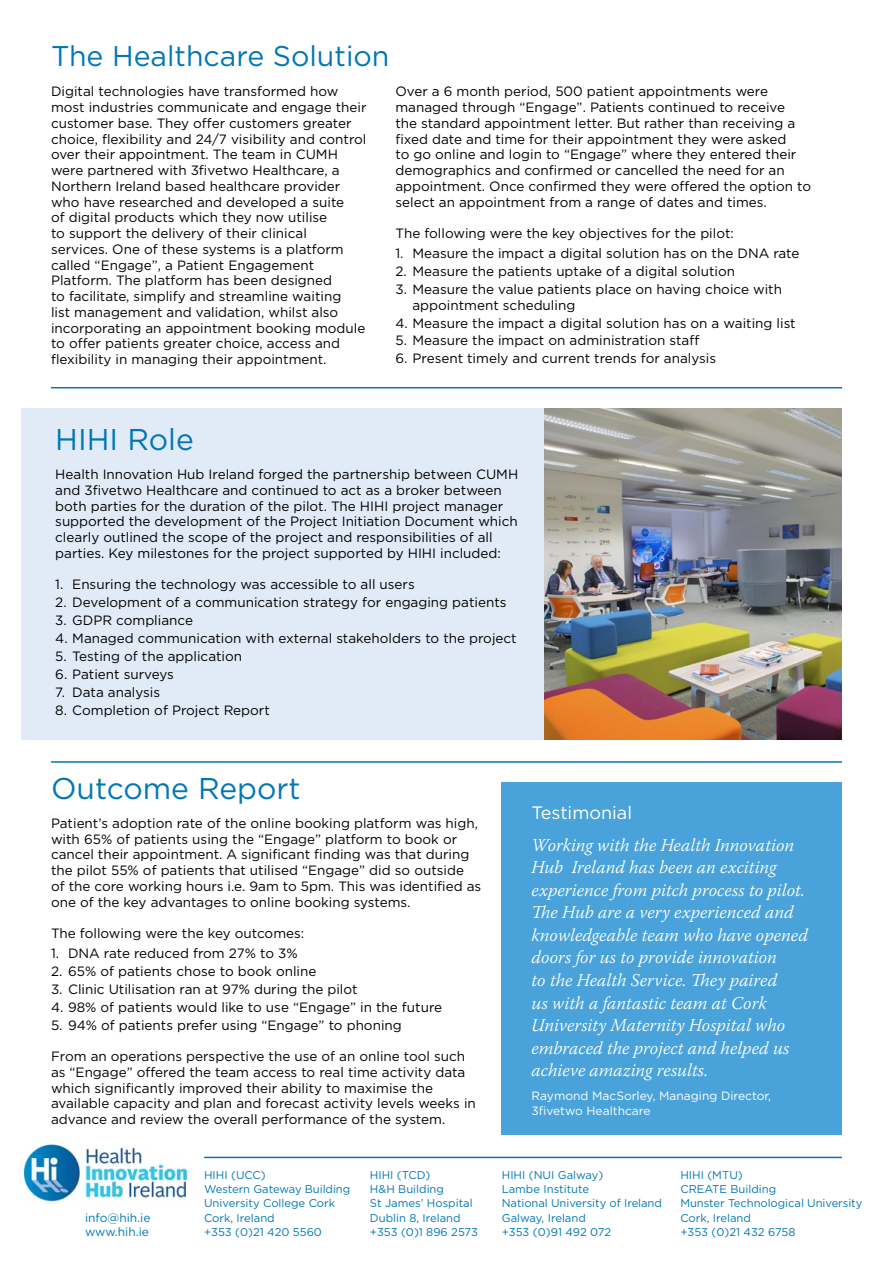
<style>
.page{position:relative;width:893px;height:1263px;background:#fff}
.page>*{position:absolute;margin:0;border:0;box-sizing:border-box;transform-origin:0 0}
.t1{font:30px "Gotham";color:#0077b5}
.t2{font:28.5px "Gotham";color:#0077b5}
.t3{font:italic 300 18px/22.5px "Warnock Pro";color:#fff}
.t4{font:18px "Gotham";color:#fff}
.t5{font:13.5px/15.8px "Gotham";color:#000}
.t6{font:12px/15px "Gotham";color:#fff}
.t7{font:12px/14.2px "Gotham";color:#0077b5}
.t8{font:11.25px/14.2px "Gotham";color:#0077b5}
</style>
<div class="page">
<div style="left:21px;top:408px;width:523px;height:332px;background:#e1ebf8"></div>
<div style="left:502px;top:782px;width:340px;height:353px;background:#49a3da"></div>
<hr style="left:51px;top:387px;width:791px;height:1px;background:#0077b5">
<hr style="left:51px;top:761px;width:791px;height:2px;background:#0077b5">
<img style="left:544px;top:408px;width:298px;height:332px">
<hr style="left:204px;top:1157px;width:638px;height:1px;background:#0077b5">
<img style="left:23px;top:1144px;width:165px;height:58px">
<h2 class="t2" style="left:51px;top:40px;width:340px">The Healthcare Solution</h2>
<p class="t5" style="left:51px;top:83px;width:317px">Digital technologies have transformed how most industries communicate and engage their customer base. They offer customers greater choice, flexibility and 24/7 visibility and control over their appointment. The team in CUMH were partnered with 3fivetwo Healthcare, a Northern Ireland based healthcare provider who have researched and developed a suite<br>of digital products which they now utilise<br>to support the delivery of their clinical services. One of these systems is a platform called “Engage”, a Patient Engagement Platform. The platform has been designed<br>to facilitate, simplify and streamline waiting<br>list management and validation, whilst also incorporating an appointment booking module to offer patients greater choice, access and flexibility in managing their appointment.</p>
<p class="t5" style="left:395px;top:84px;width:417px">Over a 6 month period, 500 patient appointments were managed through “Engage”. Patients continued to receive<br>the standard appointment letter. But rather than receiving a fixed date and time for their appointment they were asked<br>to go online and login to “Engage” where they entered their demographics and confirmed or cancelled the need for an appointment. Once confirmed they were offered the option to select an appointment from a range of dates and times.</p>
<p class="t5" style="left:395px;top:225px;width:340px">The following were the key objectives for the pilot:</p>
<p class="t5" style="left:395px;top:245px;width:406px">1. Measure the impact a digital solution has on the DNA rate</p>
<p class="t5" style="left:395px;top:263px;width:341px">2. Measure the patients uptake of a digital solution</p>
<p class="t5" style="left:412px;top:281px;width:371px;text-indent:-17px">3. Measure the value patients place on having choice with appointment scheduling</p>
<p class="t5" style="left:395px;top:315px;width:402px">4. Measure the impact a digital solution has on a waiting list</p>
<p class="t5" style="left:395px;top:333px;width:305px">5. Measure the impact on administration staff</p>
<p class="t5" style="left:395px;top:350px;width:322px">6. Present timely and current trends for analysis</p>
<h1 class="t1" style="left:55px;top:423px;width:140px">HIHI Role</h1>
<p class="t5" style="left:55px;top:466px;width:464px">Health Innovation Hub Ireland forged the partnership between CUMH and 3fivetwo Healthcare and continued to act as a broker between both parties for the duration of the pilot. The HIHI project manager supported the development of the Project Initiation Document which clearly outlined the scope of the project and responsibilities of all parties. Key milestones for the project supported by HIHI included:</p>
<p class="t5" style="left:55px;top:576px;width:361px">1. Ensuring the technology was accessible to all users</p>
<p class="t5" style="left:55px;top:594px;width:453px">2. Development of a communication strategy for engaging patients</p>
<p class="t5" style="left:55px;top:612px;width:139px">3. GDPR compliance</p>
<p class="t5" style="left:55px;top:630px;width:463px">4. Managed communication with external stakeholders to the project</p>
<p class="t5" style="left:55px;top:648px;width:188px">5. Testing of the application</p>
<p class="t5" style="left:55px;top:666px;width:120px">6. Patient surveys</p>
<p class="t5" style="left:55px;top:684px;width:106px">7. Data analysis</p>
<p class="t5" style="left:55px;top:702px;width:216px">8. Completion of Project Report</p>
<h1 class="t1" style="left:51px;top:772px;width:251px">Outcome Report</h1>
<p class="t5" style="left:51px;top:815px;width:432px">Patient’s adoption rate of the online booking platform was high, with 65% of patients using the “Engage” platform to book or cancel their appointment. A significant finding was that during the pilot 55% of patients that utilised “Engage” did so outside<br>of the core working hours i.e. 9am to 5pm. This was identified as one of the key advantages to online booking systems.</p>
<p class="t5" style="left:51px;top:925px;width:255px">The following were the key outcomes:</p>
<p class="t5" style="left:51px;top:945px;width:248px">1. DNA rate reduced from 27% to 3%</p>
<p class="t5" style="left:51px;top:963px;width:267px">2. 65% of patients chose to book online</p>
<p class="t5" style="left:51px;top:981px;width:308px">3. Clinic Utilisation ran at 97% during the pilot</p>
<p class="t5" style="left:51px;top:999px;width:393px">4. 98% of patients would like to use “Engage” in the future</p>
<p class="t5" style="left:51px;top:1017px;width:352px">5. 94% of patients prefer using “Engage” to phoning</p>
<p class="t5" style="left:51px;top:1048px;width:426px">From an operations perspective the use of an online tool such as “Engage” offered the team access to real time activity data which significantly improved their ability to maximise the available capacity and plan and forecast activity levels weeks in advance and review the overall performance of the system.</p>
<h3 class="t4" style="left:531px;top:802px;width:102px">Testimonial</h3>
<p class="t3" style="left:531px;top:833px;width:278px">Working with the Health Innovation Hub Ireland has been an exciting experience from pitch process to pilot.<br>The Hub are a very experienced and knowledgeable team who have opened doors for us to provide innovation<br>to the Health Service. They paired<br>us with a fantastic team at Cork University Maternity Hospital who embraced the project and helped us achieve amazing results.</p>
<p class="t6" style="left:531px;top:1087px;width:241px">Raymond MacSorley, Managing Director,<br>3fivetwo Healthcare</p>
<p class="t7" style="left:85px;top:1210px;width:67px">info@hih.ie www.hih.ie</p>
<p class="t8" style="left:502px;top:1167px;width:162px">HIHI (NUI Galway)<br>Lambe Institute<br>National University of Ireland<br>Galway, Ireland<br>+353 (0)91 492 072</p>
<p class="t8" style="left:204px;top:1167px;width:148px">HIHI (UCC)<br>Western Gateway Building<br>University College Cork<br>Cork, Ireland<br>+353 (0)21 420 5560</p>
<p class="t8" style="left:370px;top:1167px;width:109px">HIHI (TCD)<br>H&amp;H Building<br>St James’ Hospital<br>Dublin 8, Ireland +353 (0)1 896 2573</p>
<p class="t8" style="left:680px;top:1167px;width:184px">HIHI (MTU)<br>CREATE Building<br>Munster Technological University<br>Cork, Ireland<br>+353 (0)21 432 6758</p>
</div>
